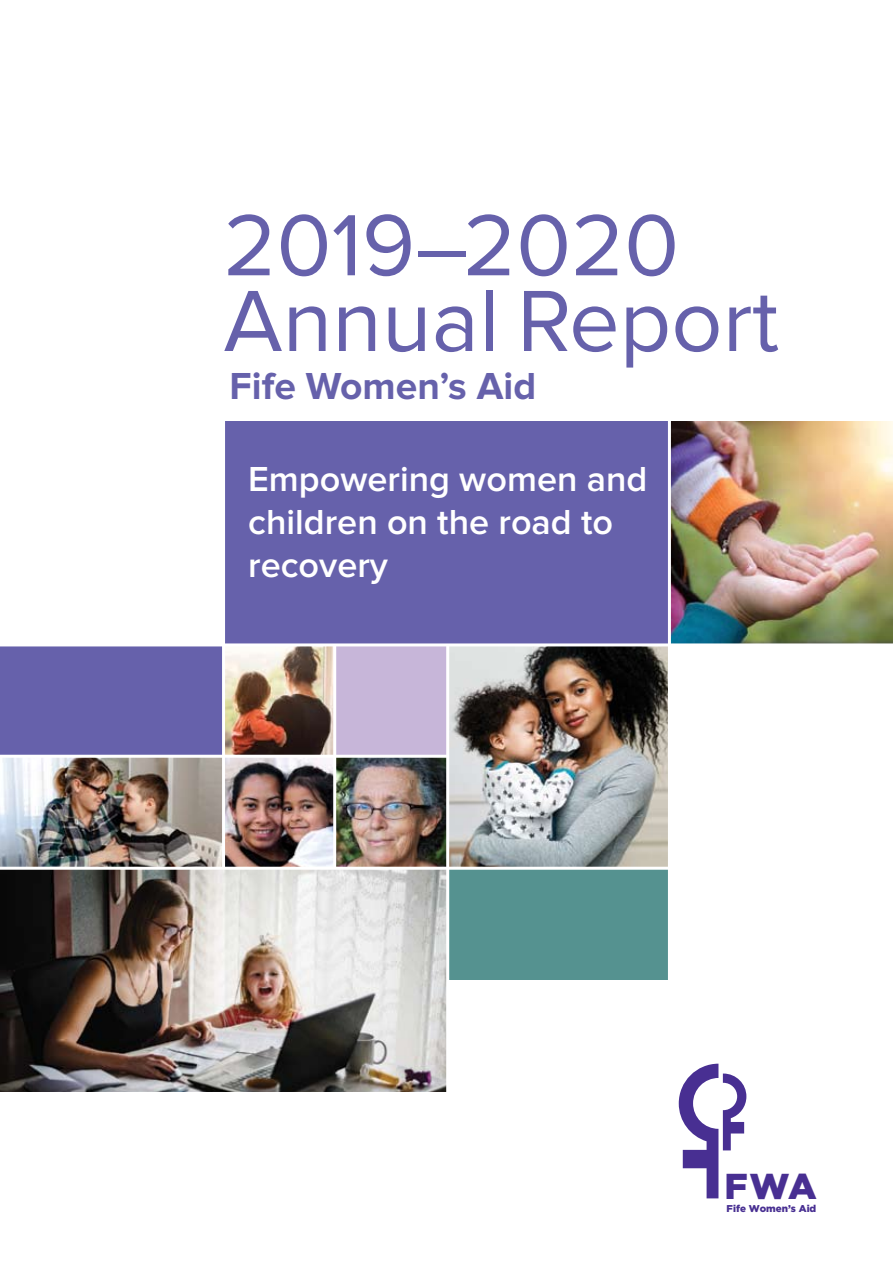
<style>
.page{position:relative;width:893px;height:1263px;background:#fff}
.page>*{position:absolute;margin:0;border:0;box-sizing:border-box;transform-origin:0 0}
.t1{font:90px "Proxima Nova";color:#6661ab}
.t2{font:700 39px "Proxima Nova";color:#6661ab}
.t3{font:600 36px/43.2px "Proxima Nova";color:#fff}
.t4{font:900 36px "Gotham";color:#482f92}
.t5{font:900 9.9px "Gotham";color:#482f92}
</style>
<div class="page">
<img style="left:0;top:758px;width:446px;height:333px">
<img style="left:225px;top:646px;width:108px;height:109px">
<img style="left:449px;top:646px;width:219px;height:221px">
<img style="left:671px;top:422px;width:222px;height:221px">
<div style="left:448px;top:868px;width:221px;height:111px;background:#559290"></div>
<div style="left:223px;top:422px;width:447px;height:223px;background:#6661ab"></div>
<div style="left:0;top:645px;width:223px;height:111px;background:#6661ab"></div>
<div style="left:335px;top:645px;width:112px;height:111px;background:#c7b6d9"></div>
<svg style="left:679px;top:1064px;width:67px;height:134px"></svg>
<hr style="left:668px;top:408px;width:3px;height:579px;background:#fff">
<hr style="left:446px;top:645px;width:3px;height:470px;background:#fff">
<hr style="left:333px;top:645px;width:3px;height:223px;background:#fff">
<hr style="left:222px;top:417px;width:3px;height:451px;background:#fff">
<hr style="left:0;top:643px;width:893px;height:3px;background:#fff">
<hr style="left:0;top:755px;width:448px;height:3px;background:#fff">
<hr style="left:0;top:867px;width:675px;height:3px;background:#fff">
<h1 class="t1" style="left:223px;top:194px;width:457px">2019–2020</h1>
<h1 class="t1" style="left:223px;top:269px;width:557px">Annual Report</h1>
<p class="t2" style="left:230px;top:363px;width:308px">Fife Women’s Aid</p>
<p class="t3" style="left:248px;top:458px;width:401px">Empowering women and children on the road to recovery</p>
<p class="t4" style="left:724px;top:1165px;width:94px">FWA</p>
<p class="t5" style="left:727px;top:1202px;width:91px">Fife Women’s Aid</p>
</div>
